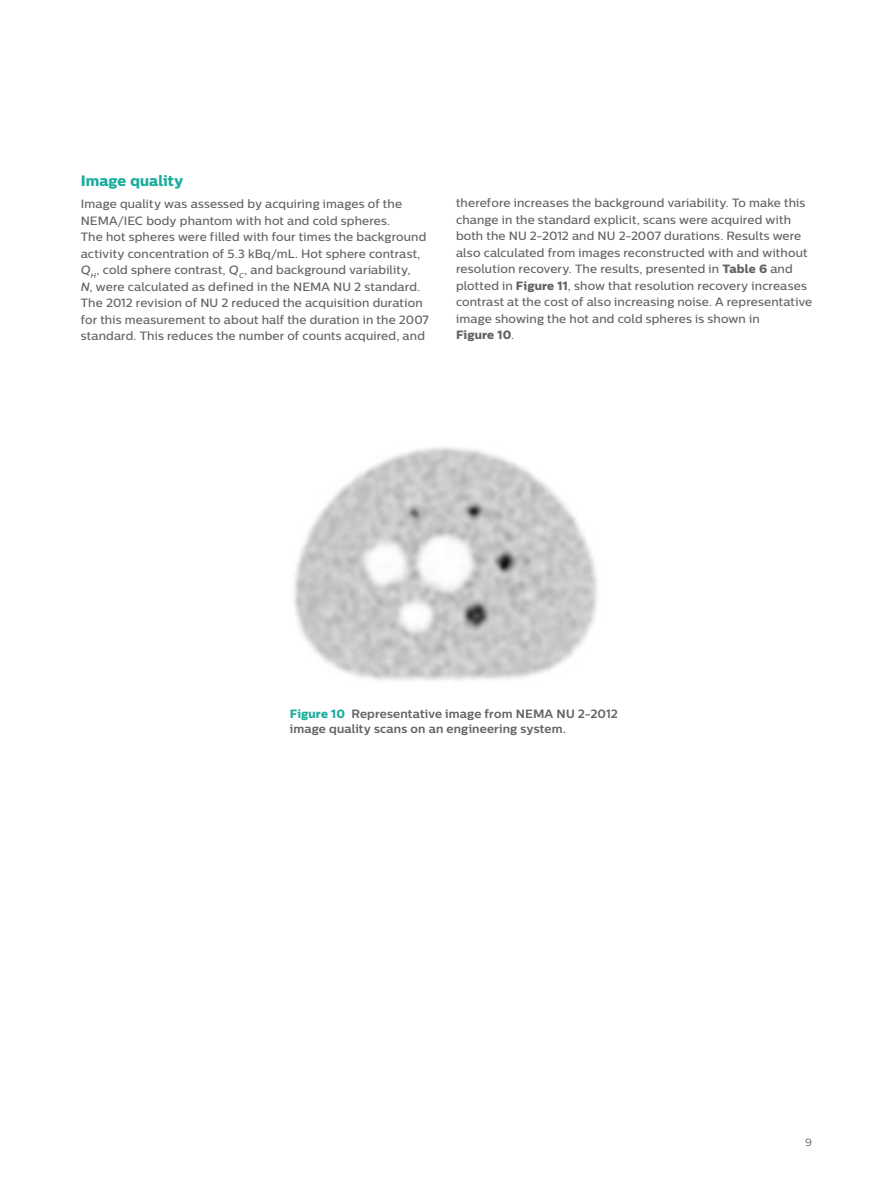
<style>
.page{position:relative;width:893px;height:1188px;background:#fff}
.page>*{position:absolute;margin:0;border:0;box-sizing:border-box;transform-origin:0 0}
.t1{font:15px "Centrale Sans X Bold";letter-spacing:.005em;color:#1cad9c}
.t2{font:500 12px/16.5px "Centrale Sans";letter-spacing:.01em;color:#636366}
.t3{font:700 12px/15px "Centrale Sans";letter-spacing:.015em;color:#636366}
.t4{font:12px "Centrale Sans X Bold";letter-spacing:.01em;color:#636366}
.t5{font:10.5px "Centrale Sans";color:#636366}
.s1{font-style:italic}
.s2{font-family:"Centrale Sans X Bold";font-weight:400}
.s3{font-family:"Centrale Sans";font-weight:500}
.s4{font-family:"Centrale Sans X Bold";font-weight:400;color:#1cad9c}
</style>
<div class="page">
<img style="left:293px;top:447px;width:305px;height:234px">
<p class="t1" style="left:81px;top:171px;width:104px">Image quality</p>
<p class="t2" style="left:81px;top:196px;width:350px">Image quality was assessed by acquiring images of the NEMA/IEC body phantom with hot and cold spheres.<br>The hot spheres were filled with four times the background activity concentration of 5.3 kBq/mL. Hot sphere contrast, <span class="s1">Q</span><sub>H</sub>, cold sphere contrast, <span class="s1">Q</span><sub>C</sub>, and background variability,<br><span class="s1">N</span>, were calculated as defined in the NEMA NU 2 standard.<br>The 2012 revision of NU 2 reduced the acquisition duration for this measurement to about half the duration in the 2007 standard. This reduces the number of counts acquired, and</p>
<p class="t2" style="left:456px;top:195px;width:358px">therefore increases the background variability. To make this change in the standard explicit, scans were acquired with both the NU 2-2012 and NU 2-2007 durations. Results were also calculated from images reconstructed with and without resolution recovery. The results, presented in <span class="s2">Table 6</span> and plotted in <span class="s2">Figure 11</span>, show that resolution recovery increases contrast at the cost of also increasing noise. A representative image showing the hot and cold spheres is shown in</p>
<p class="t4" style="left:456px;top:328px;width:59px">Figure 10<span class="s3">.</span></p>
<p class="t3" style="left:290px;top:706px;width:329px"><span class="s4">Figure 10</span> Representative image from NEMA NU 2-2012 image quality scans on an engineering system.</p>
<p class="t5" style="left:805px;top:1136px;width:8px">9</p>
</div>
